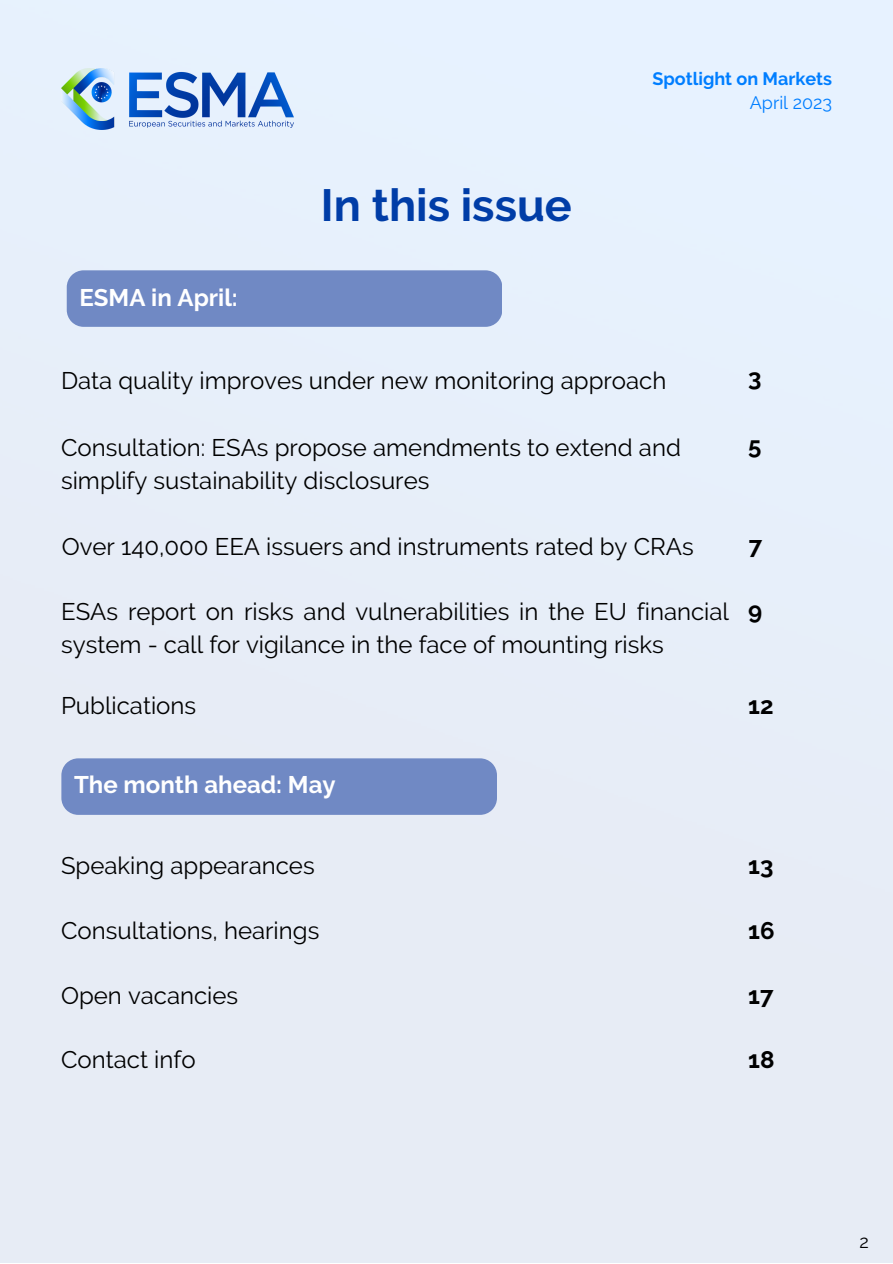
<style>
.page{position:relative;width:893px;height:1264px;background:#fff}
.page>*{position:absolute;margin:0;border:0;box-sizing:border-box;transform-origin:0 0}
.t1{font:700 45px "Raleway";color:#003da7}
.t2{font:24px/32.5px "Raleway";color:#000}
.t3{font:700 24px "Raleway";color:#fff}
.t4{font:700 24px "Raleway";color:#000}
.t5{font:700 18px "Raleway";color:#007eff}
.t6{font:18px "Raleway";color:#007eff}
.t7{font:18px "Raleway";color:#000}
</style>
<div class="page">
<div style="left:0;top:0;width:892px;height:1262px;background:#e7edf8"></div>
<img style="left:62px;top:68px;width:231px;height:61px">
<div style="left:67px;top:270px;width:435px;height:57px;background:#7089c4"></div>
<div style="left:61px;top:758px;width:435px;height:56px;background:#7089c4"></div>
<p class="t3" style="left:79px;top:283px;width:160px">ESMA in April:</p>
<p class="t1" style="left:321px;top:179px;width:252px">In this issue</p>
<p class="t5" style="left:652px;top:68px;width:181px">Spotlight on Markets</p>
<p class="t6" style="left:749px;top:92px;width:84px">April 2023</p>
<p class="t2" style="left:61px;top:364px;width:607px">Data quality improves under new monitoring approach</p>
<p class="t4" style="left:748px;top:364px;width:15px">3</p>
<p class="t2" style="left:61px;top:431px;width:621px">Consultation: ESAs propose amendments to extend and</p>
<p class="t2" style="left:61px;top:464px;width:370px">simplify sustainability disclosures</p>
<p class="t4" style="left:748px;top:431px;width:15px">5</p>
<p class="t2" style="left:62px;top:530px;width:633px">Over 140,000 EEA issuers and instruments rated by CRAs</p>
<p class="t4" style="left:748px;top:531px;width:15px">7</p>
<p class="t2" style="left:61px;top:595px;width:669px">ESAs report on risks and vulnerabilities in the EU financial system - call for vigilance in the face of mounting risks</p>
<p class="t4" style="left:748px;top:597px;width:16px">9</p>
<p class="t2" style="left:61px;top:689px;width:137px">Publications</p>
<p class="t4" style="left:748px;top:692px;width:27px">12</p>
<p class="t3" style="left:74px;top:770px;width:263px">The month ahead: May</p>
<p class="t2" style="left:61px;top:849px;width:255px">Speaking appearances</p>
<p class="t4" style="left:748px;top:851px;width:27px">13</p>
<p class="t2" style="left:61px;top:914px;width:260px">Consultations, hearings</p>
<p class="t4" style="left:748px;top:916px;width:28px">16</p>
<p class="t2" style="left:61px;top:978px;width:179px">Open vacancies</p>
<p class="t4" style="left:748px;top:980px;width:27px">17</p>
<p class="t2" style="left:61px;top:1043px;width:136px">Contact info</p>
<p class="t4" style="left:748px;top:1045px;width:28px">18</p>
<p class="t7" style="left:859px;top:1230px;width:11px">2</p>
</div>
